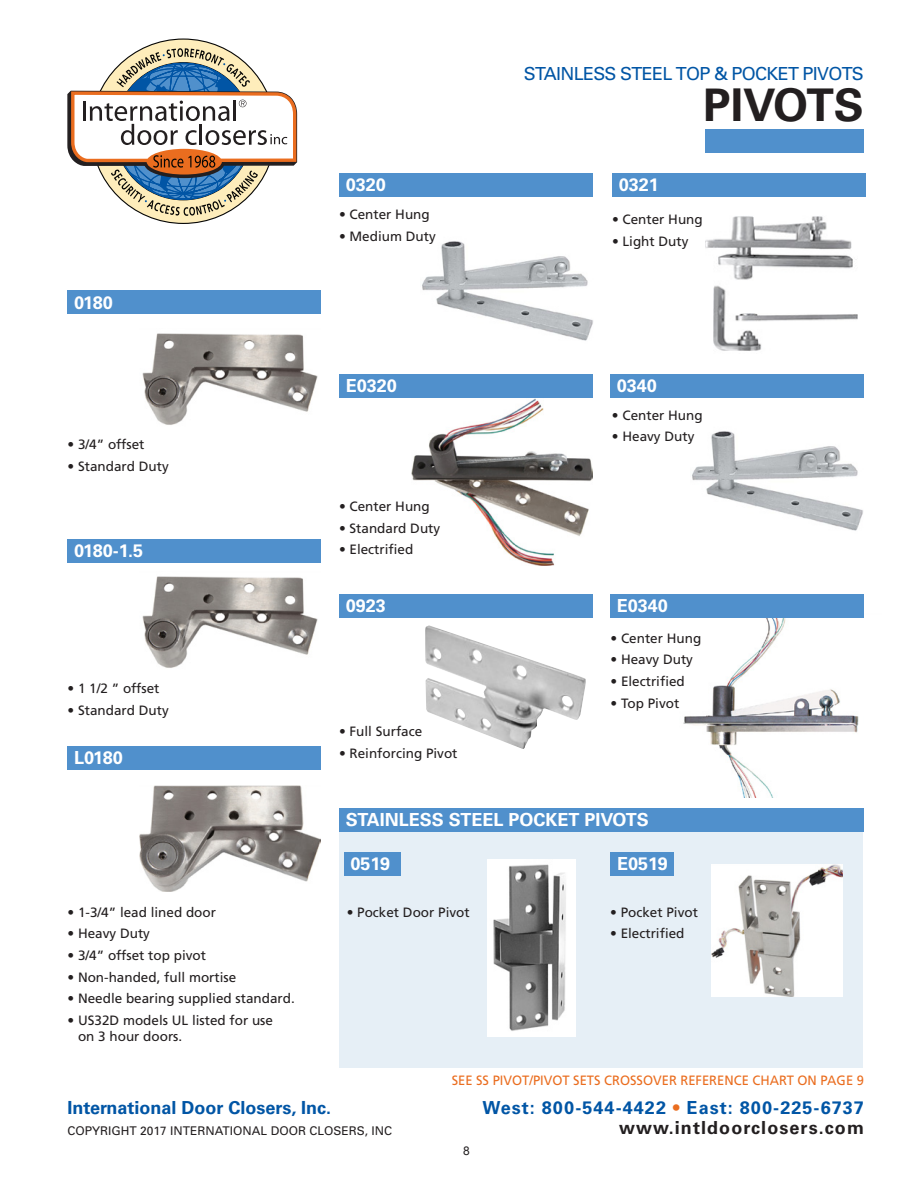
<style>
.page{position:relative;width:918px;height:1188px;background:#fff}
.page>*{position:absolute;margin:0;border:0;box-sizing:border-box;transform-origin:0 0}
.t1{font:700 45px "Univers";color:#231f20}
.t2{font:700 18px "Univers";color:#fff}
.t3{font:700 18px "Univers";letter-spacing:.06em;color:#0155a5}
.t4{font:18px "Univers";letter-spacing:-.04em;color:#0155a5}
.t5{font:700 18px "Univers";color:#0155a5}
.t6{font:700 18px "Univers";letter-spacing:.06em;color:#231f20}
.t7{font:13.5px/16.2px "Frutiger";color:#231f20}
.t8{font:13.5px "Frutiger";color:#ea6d1f;scale:.96 1}
.t9{font:12px "Univers";color:#231f20}
.t10{font:12px "Arial";color:#231f20}
.s1{color:#ea6d1f}
</style>
<div class="page">
<div style="left:92px;top:40px;width:183px;height:183px;background:#feedbb;border-radius:50%"></div>
<svg style="left:67px;top:48px;width:231px;height:168px"></svg>
<div style="left:339px;top:818px;width:524px;height:249px;background:#e6eff6"></div>
<img style="left:411px;top:399px;width:181px;height:166px">
<img style="left:425px;top:625px;width:161px;height:124px">
<img style="left:487px;top:860px;width:89px;height:177px">
<img style="left:712px;top:864px;width:130px;height:132px">
<img style="left:683px;top:618px;width:176px;height:179px">
<img style="left:705px;top:216px;width:152px;height:135px">
<img style="left:422px;top:241px;width:171px;height:100px">
<img style="left:692px;top:431px;width:171px;height:100px">
<div style="left:68px;top:291px;width:253px;height:23px;background:#5090cc"></div>
<div style="left:339px;top:173px;width:253px;height:24px;background:#5090cc"></div>
<div style="left:610px;top:374px;width:254px;height:24px;background:#5090cc"></div>
<div style="left:68px;top:539px;width:253px;height:24px;background:#5090cc"></div>
<div style="left:339px;top:374px;width:253px;height:24px;background:#5090cc"></div>
<div style="left:339px;top:594px;width:253px;height:24px;background:#5090cc"></div>
<div style="left:344px;top:852px;width:57px;height:24px;background:#5090cc"></div>
<div style="left:610px;top:852px;width:64px;height:24px;background:#5090cc"></div>
<div style="left:610px;top:594px;width:254px;height:24px;background:#5090cc"></div>
<div style="left:68px;top:746px;width:253px;height:24px;background:#5090cc"></div>
<div style="left:339px;top:808px;width:525px;height:24px;background:#5090cc"></div>
<div style="left:612px;top:173px;width:254px;height:24px;background:#5090cc"></div>
<div style="left:705px;top:130px;width:159px;height:23px;background:#5090cc"></div>
<img style="left:142px;top:333px;width:176px;height:92px">
<img style="left:142px;top:576px;width:176px;height:92px">
<img style="left:140px;top:785px;width:181px;height:106px">
<p class="t4" style="left:524px;top:63px;width:342px">STAINLESS STEEL TOP &amp; POCKET PIVOTS</p>
<p class="t2" style="left:74px;top:292px;width:40px">0180</p>
<p class="t2" style="left:346px;top:174px;width:42px">0320</p>
<p class="t7" style="left:339px;top:206px;width:92px">• Center Hung</p>
<p class="t7" style="left:339px;top:228px;width:98px">• Medium Duty</p>
<p class="t2" style="left:619px;top:174px;width:42px">0321</p>
<p class="t1" style="left:703px;top:79px;width:162px">PIVOTS</p>
<p class="t7" style="left:612px;top:211px;width:92px">• Center Hung</p>
<p class="t7" style="left:612px;top:233px;width:78px">• Light Duty</p>
<p class="t7" style="left:68px;top:436px;width:79px">• 3/4” offset</p>
<p class="t7" style="left:68px;top:458px;width:103px">• Standard Duty</p>
<p class="t2" style="left:74px;top:540px;width:70px">0180-1.5</p>
<p class="t7" style="left:68px;top:680px;width:94px">• 1 1/2 ” offset</p>
<p class="t7" style="left:68px;top:702px;width:103px">• Standard Duty</p>
<p class="t2" style="left:74px;top:748px;width:50px">L0180</p>
<p class="t2" style="left:346px;top:375px;width:53px">E0320</p>
<p class="t7" style="left:339px;top:498px;width:92px">• Center Hung</p>
<p class="t7" style="left:339px;top:520px;width:103px">• Standard Duty</p>
<p class="t7" style="left:339px;top:541px;width:76px">• Electrified</p>
<p class="t2" style="left:346px;top:595px;width:42px">0923</p>
<p class="t7" style="left:339px;top:723px;width:85px">• Full Surface</p>
<p class="t7" style="left:339px;top:745px;width:120px">• Reinforcing Pivot</p>
<p class="t2" style="left:617px;top:375px;width:42px">0340</p>
<p class="t7" style="left:612px;top:407px;width:92px">• Center Hung</p>
<p class="t7" style="left:612px;top:429px;width:84px">• Heavy Duty</p>
<p class="t2" style="left:617px;top:595px;width:53px">E0340</p>
<p class="t7" style="left:610px;top:630px;width:92px">• Center Hung</p>
<p class="t7" style="left:610px;top:652px;width:84px">• Heavy Duty</p>
<p class="t7" style="left:610px;top:673px;width:76px">• Electrified</p>
<p class="t7" style="left:610px;top:695px;width:70px">• Top Pivot</p>
<p class="t7" style="left:68px;top:904px;width:150px">• 1-3/4” lead lined door</p>
<p class="t7" style="left:68px;top:925px;width:84px">• Heavy Duty</p>
<p class="t7" style="left:68px;top:947px;width:140px">• 3/4” offset top pivot</p>
<p class="t7" style="left:68px;top:969px;width:170px">• Non-handed, full mortise</p>
<p class="t7" style="left:68px;top:990px;width:229px">• Needle bearing supplied standard.</p>
<p class="t7" style="left:78px;top:1012px;width:197px;text-indent:-11px">• US32D models UL listed for use on 3 hour doors.</p>
<h2 class="t5" style="left:68px;top:1097px;width:265px">International Door Closers, Inc.</h2>
<p class="t2" style="left:346px;top:809px;width:304px">STAINLESS STEEL POCKET PIVOTS</p>
<p class="t2" style="left:350px;top:853px;width:41px">0519</p>
<p class="t2" style="left:617px;top:853px;width:52px">E0519</p>
<p class="t7" style="left:347px;top:904px;width:125px">• Pocket Door Pivot</p>
<p class="t7" style="left:610px;top:904px;width:89px">• Pocket Pivot</p>
<p class="t7" style="left:610px;top:925px;width:76px">• Electrified</p>
<p class="t8" style="left:452px;top:1073px;width:431px">SEE SS PIVOT/PIVOT SETS CROSSOVER REFERENCE CHART ON PAGE 9</p>
<h2 class="t3" style="left:482px;top:1098px;width:383px">West: 800-544-4422 <span class="s1">•</span> East: 800-225-6737</h2>
<p class="t9" style="left:68px;top:1123px;width:326px">COPYRIGHT 2017 INTERNATIONAL DOOR CLOSERS, INC</p>
<p class="t6" style="left:619px;top:1117px;width:246px">www.intldoorclosers.com</p>
<p class="t10" style="left:463px;top:1143px;width:8px">8</p>
</div>
